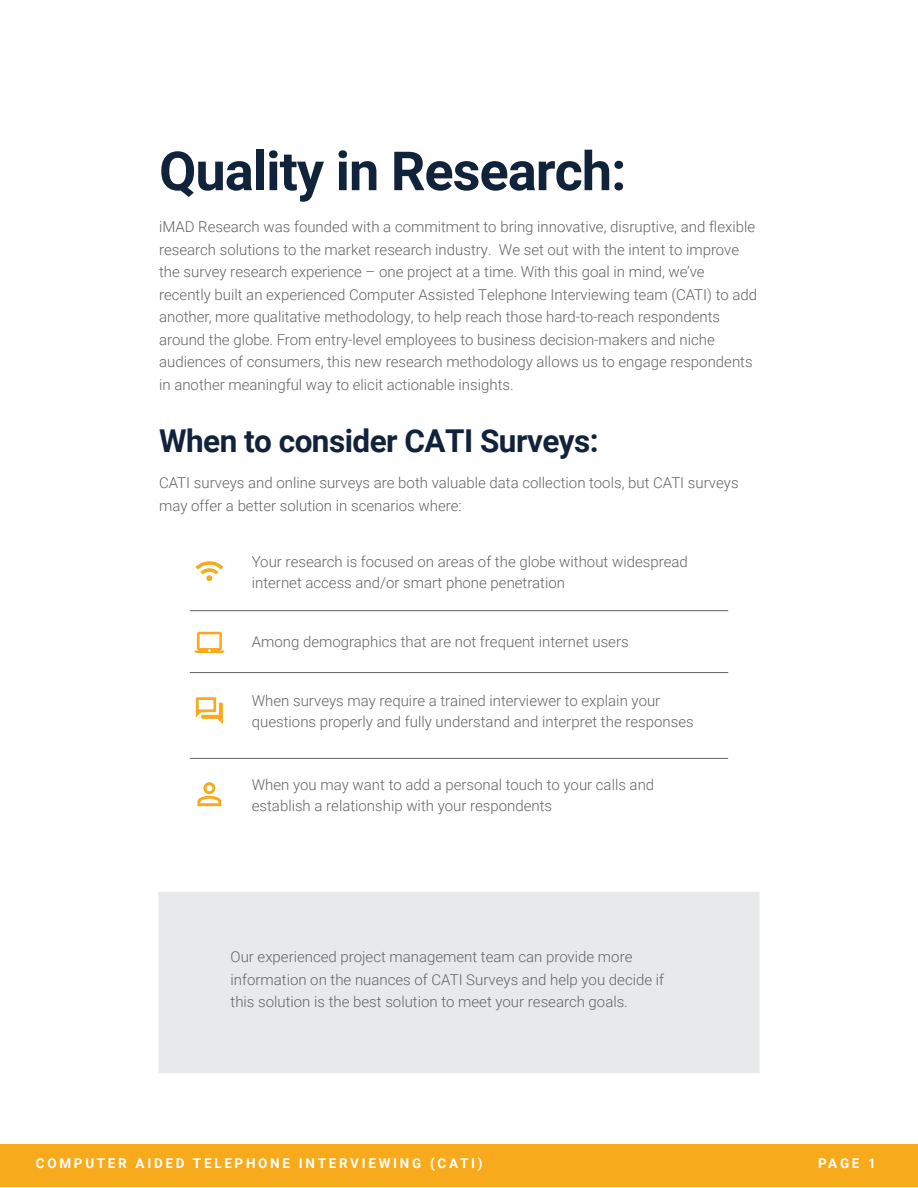
<style>
.page{position:relative;width:918px;height:1188px;background:#fff}
.page>*{position:absolute;margin:0;border:0;box-sizing:border-box;transform-origin:0 0}
.t1{font:700 54px "Roboto";letter-spacing:-.015em;color:#10233a}
.t2{font:700 31.5px "Roboto";letter-spacing:-.015em;color:#10233a}
.t3{font:300 15px/22.5px "Roboto";color:#646464}
.t4{font:700 13.5px "Roboto";letter-spacing:.2em;color:#fff}
</style>
<div class="page">
<div style="left:158px;top:892px;width:602px;height:181px;background:#e7e9eb"></div>
<div style="left:0;top:1145px;width:918px;height:42px;background:#f7aa1b"></div>
<hr style="left:190px;top:610px;width:538px;height:1px;background:#646464">
<hr style="left:190px;top:672px;width:538px;height:1px;background:#646464">
<hr style="left:190px;top:758px;width:538px;height:1px;background:#646464">
<svg style="left:196px;top:697px;width:27px;height:27px"></svg>
<svg style="left:197px;top:782px;width:24px;height:24px"></svg>
<svg style="left:194px;top:632px;width:30px;height:21px"></svg>
<svg style="left:195px;top:561px;width:28px;height:20px"></svg>
<h1 class="t1" style="left:159px;top:133px;width:469px">Quality in Research:</h1>
<p class="t3" style="left:159px;top:215px;width:600px">iMAD Research was founded with a commitment to bring innovative, disruptive, and flexible research solutions to the market research industry. We set out with the intent to improve the survey research experience – one project at a time. With this goal in mind, we’ve recently built an experienced Computer Assisted Telephone Interviewing team (CATI) to add another, more qualitative methodology, to help reach those hard-to-reach respondents around the globe. From entry-level employees to business decision-makers and niche audiences of consumers, this new research methodology allows us to engage respondents in another meaningful way to elicit actionable insights.</p>
<h2 class="t2" style="left:159px;top:419px;width:441px">When to consider CATI Surveys:</h2>
<p class="t3" style="left:159px;top:471px;width:581px">CATI surveys and online surveys are both valuable data collection tools, but CATI surveys may offer a better solution in scenarios where:</p>
<p class="t3" style="left:252px;top:550px;width:438px;line-height:21px">Your research is focused on areas of the globe without widespread internet access and/or smart phone penetration</p>
<p class="t3" style="left:252px;top:630px;width:378px">Among demographics that are not frequent internet users</p>
<p class="t3" style="left:252px;top:690px;width:443px;line-height:21px">When surveys may require a trained interviewer to explain your questions properly and fully understand and interpret the responses</p>
<p class="t3" style="left:252px;top:773px;width:404px;line-height:21px">When you may want to add a personal touch to your calls and establish a relationship with your respondents</p>
<p class="t3" style="left:231px;top:945px;width:435px">Our experienced project management team can provide more information on the nuances of CATI Surveys and help you decide if this solution is the best solution to meet your research goals.</p>
<p class="t4" style="left:36px;top:1154px;width:448px">COMPUTER AIDED TELEPHONE INTERVIEWING (CATI)</p>
<p class="t4" style="left:818px;top:1154px;width:60px">PAGE 1</p>
</div>
